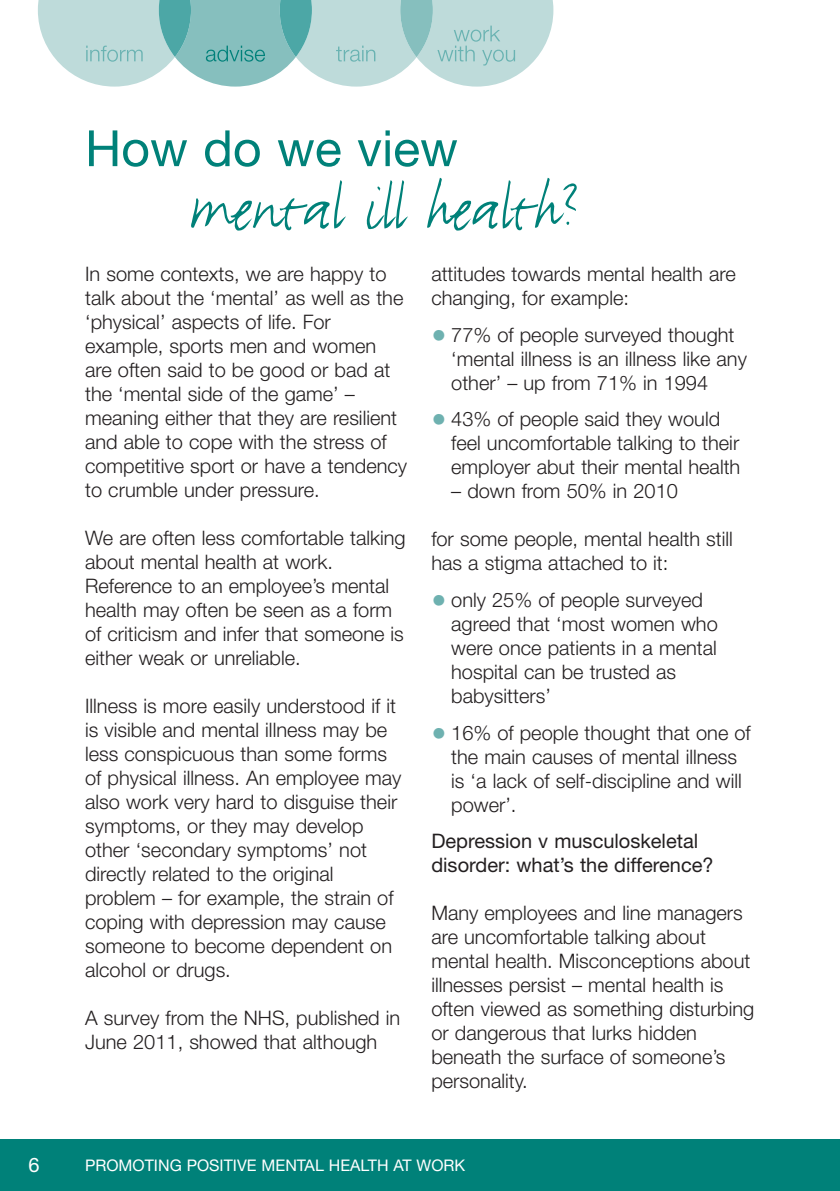
<style>
.page{position:relative;width:840px;height:1191px;background:#fff}
.page>*{position:absolute;margin:0;border:0;box-sizing:border-box;transform-origin:0 0}
.t1{font:68px "FF Justlefthand";color:#008179}
.t2{font:50px "Helvetica Neue";color:#008179}
.t3{font:300 20px/24px "Helvetica Neue";color:#231f20}
.t4{font:20px/24px "Helvetica Neue";color:#231f20}
.t5{font:20px "Helvetica Neue";color:#fff}
.t6{font:16px "Helvetica Neue";color:#fff}
.s1{font-size:30px;color:#6eb1b0}
</style>
<div class="page">
<hr style="left:839px;top:1140px;width:1px;height:51px;background:#008179">
<div style="left:0;top:1140px;width:839px;height:51px;background:#008179"></div>
<svg style="left:38px;top:0;width:515px;height:87px"></svg>
<h2 class="t2" style="left:85px;top:130px;width:374px">How do we view</h2>
<h1 class="t1" style="left:189px;top:163px;width:392px">mental ill health?</h1>
<p class="t3" style="left:85px;top:264px;width:323px">In some contexts, we are happy to talk about the ‘mental’ as well as the ‘physical’ aspects of life. For example, sports men and women are often said to be good or bad at the ‘mental side of the game’ – meaning either that they are resilient and able to cope with the stress of competitive sport or have a tendency to crumble under pressure.</p>
<p class="t3" style="left:85px;top:528px;width:322px">We are often less comfortable talking about mental health at work.<br>Reference to an employee’s mental health may often be seen as a form of criticism and infer that someone is either weak or unreliable.</p>
<p class="t3" style="left:85px;top:695px;width:318px">Illness is more easily understood if it is visible and mental illness may be less conspicuous than some forms of physical illness. An employee may also work very hard to disguise their symptoms, or they may develop other ‘secondary symptoms’ not directly related to the original problem – for example, the strain of coping with depression may cause someone to become dependent on alcohol or drugs.</p>
<p class="t3" style="left:85px;top:1007px;width:316px">A survey from the NHS, published in<br>June 2011, showed that although</p>
<p class="t3" style="left:431px;top:264px;width:306px">attitudes towards mental health are changing, for example:</p>
<p class="t3" style="left:451px;top:324px;width:297px;text-indent:-20px"><span class="s1">•</span> 77% of people surveyed thought ‘mental illness is an illness like any other’ – up from 71% in 1994</p>
<p class="t3" style="left:451px;top:409px;width:290px;text-indent:-20px"><span class="s1">•</span> 43% of people said they would feel uncomfortable talking to their employer abut their mental health</p>
<p class="t3" style="left:451px;top:481px;width:228px">– down from 50% in 2010</p>
<p class="t3" style="left:431px;top:529px;width:303px">for some people, mental health still has a stigma attached to it:</p>
<p class="t3" style="left:451px;top:589px;width:268px;text-indent:-20px"><span class="s1">•</span> only 25% of people surveyed agreed that ‘most women who were once patients in a mental hospital can be trusted as babysitters’</p>
<p class="t3" style="left:451px;top:722px;width:301px;text-indent:-20px"><span class="s1">•</span> 16% of people thought that one of the main causes of mental illness is ‘a lack of self-discipline and will power’.</p>
<p class="t4" style="left:431px;top:831px;width:284px">Depression v musculoskeletal disorder: what’s the difference?</p>
<p class="t3" style="left:431px;top:903px;width:324px">Many employees and line managers are uncomfortable talking about mental health. Misconceptions about illnesses persist – mental health is often viewed as something disturbing or dangerous that lurks hidden beneath the surface of someone’s personality.</p>
<p class="t5" style="left:28px;top:1158px;width:13px">6</p>
<p class="t6" style="left:85px;top:1159px;width:381px">PROMOTING POSITIVE MENTAL HEALTH AT WORK</p>
</div>
